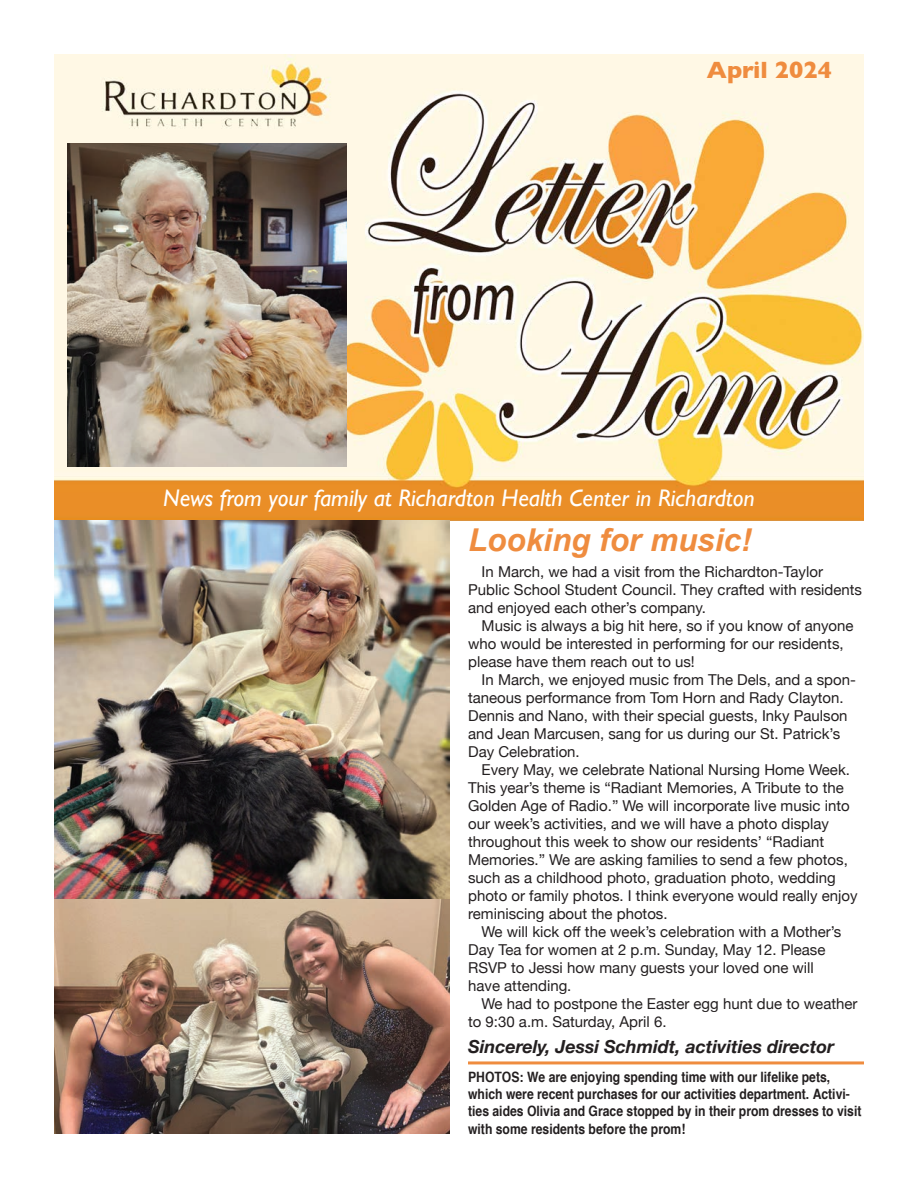
<style>
.page{position:relative;width:918px;height:1188px;background:#fff}
.page>*{position:absolute;margin:0;border:0;box-sizing:border-box;transform-origin:0 0}
.t1{font:italic 700 31.5px "Arial";color:#ef8c3f}
.t2{font:italic 24px "Gill Sans";color:#fff}
.t3{font:700 24px "Gill Sans";color:#ef8c3f}
.t4{font:italic 700 18px "Helvetica Neue";color:#231f20}
.t5{font:15px/18px "Helvetica Neue";color:#231f20}
.t6{font:700 condensed 14.25px/17.2px "Helvetica";color:#231f20;scale:1.04 1}
</style>
<div class="page">
<img style="left:54px;top:54px;width:810px;height:467px">
<img style="left:68px;top:144px;width:279px;height:322px">
<img style="left:54px;top:521px;width:396px;height:378px">
<hr style="left:468px;top:1061px;width:396px;height:3px;background:#ef8c3f">
<img style="left:54px;top:899px;width:396px;height:235px">
<p class="t3" style="left:707px;top:51px;width:127px">April 2024</p>
<p class="t2" style="left:163px;top:485px;width:593px">News from your family at Richardton Health Center in Richardton</p>
<p class="t1" style="left:468px;top:519px;width:285px">Looking for music!</p>
<p class="t5" style="left:468px;top:564px;width:395px;text-indent:14px">In March, we had a visit from the Richardton-Taylor<br>Public School Student Council. They crafted with residents and enjoyed each other’s company.</p>
<p class="t5" style="left:468px;top:618px;width:387px;text-indent:14px">Music is always a big hit here, so if you know of anyone who would be interested in performing for our residents, please have them reach out to us!</p>
<p class="t5" style="left:468px;top:672px;width:389px;text-indent:14px">In March, we enjoyed music from The Dels, and a spon&shy;taneous performance from Tom Horn and Rady Clayton.<br>Dennis and Nano, with their special guests, Inky Paulson and Jean Marcusen, sang for us during our St. Patrick’s Day Celebration.</p>
<p class="t5" style="left:468px;top:762px;width:391px;text-indent:14px">Every May, we celebrate National Nursing Home Week.<br>This year’s theme is “Radiant Memories, A Tribute to the Golden Age of Radio.” We will incorporate live music into our week’s activities, and we will have a photo display throughout this week to show our residents’ “Radiant Memories.” We are asking families to send a few photos, such as a childhood photo, graduation photo, wedding photo or family photos. I think everyone would really enjoy reminiscing about the photos.</p>
<p class="t5" style="left:468px;top:924px;width:375px;text-indent:14px">We will kick off the week’s celebration with a Mother’s Day Tea for women at 2 p.m. Sunday, May 12. Please RSVP to Jessi how many guests your loved one will have attending.</p>
<p class="t5" style="left:468px;top:996px;width:391px;text-indent:14px">We had to postpone the Easter egg hunt due to weather to 9:30 a.m. Saturday, April 6.</p>
<p class="t4" style="left:468px;top:1032px;width:368px">Sincerely, Jessi Schmidt, activities director</p>
<p class="t6" style="left:468px;top:1068px;width:380px">PHOTOS: We are enjoying spending time with our lifelike pets, which were recent purchases for our activities department. Activi&shy;ties aides Olivia and Grace stopped by in their prom dresses to visit with some residents before the prom!</p>
</div>
